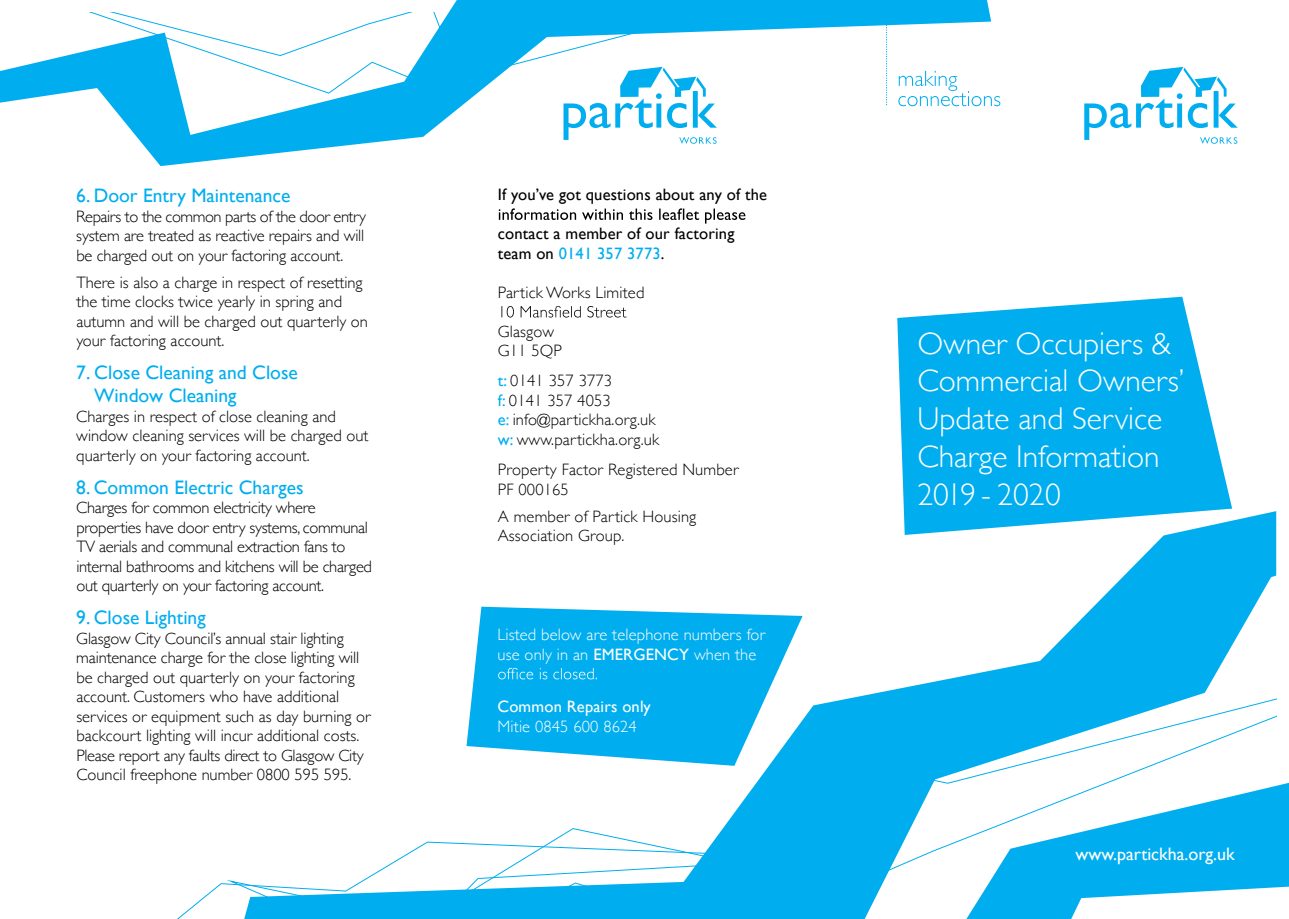
<style>
.page{position:relative;width:1289px;height:919px;background:#fff}
.page>*{position:absolute;margin:0;border:0;box-sizing:border-box;transform-origin:0 0}
.t1{font:300 31.5px/37.8px "Gill Sans";color:#fff}
.t2{font:19.5px/22.5px "Gill Sans";color:#00aeef}
.t3{font:18px "Gill Sans";color:#fff}
.t4{font:300 16.5px/19.5px "Gill Sans";color:#000}
.t5{font:300 16.5px/19.5px "Gill Sans";letter-spacing:-.02em;color:#000}
.t6{font:16.5px/19.5px "Gill Sans";letter-spacing:.01em;color:#000}
.t7{font:300 16.5px/19.5px "Gill Sans";letter-spacing:.01em;color:#fff}
.t8{font:16.5px "Gill Sans";letter-spacing:.01em;color:#fff}
.s1{color:#00aeef}
.s2{font-weight:400;color:#00aeef}
.s3{font-weight:400}
</style>
<div class="page">
<svg style="left:802px;top:511px;width:474px;height:176px"></svg>
<svg style="left:724px;top:687px;width:552px;height:95px"></svg>
<svg style="left:991px;top:96px;width:9px;height:10px"></svg>
<svg style="left:498px;top:208px;width:247px;height:15px"></svg>
<svg style="left:501px;top:306px;width:125px;height:11px"></svg>
<svg style="left:552px;top:782px;width:736px;height:136px"></svg>
<svg style="left:0;top:0;width:991px;height:166px"></svg>
<svg style="left:178px;top:841px;width:665px;height:77px"></svg>
<svg style="left:897px;top:297px;width:335px;height:238px;fill:#00aeef"></svg>
<svg style="left:466px;top:606px;width:336px;height:159px;fill:#00aeef"></svg>
<svg style="left:498px;top:667px;width:99px;height:12px"></svg>
<svg style="left:1084px;top:67px;width:153px;height:77px"></svg>
<svg style="left:563px;top:67px;width:154px;height:77px"></svg>
<p class="t2" style="left:76px;top:184px;width:216px">6. Door Entry Maintenance</p>
<p class="t4" style="left:76px;top:206px;width:291px;text-align:justify">Repairs to the common parts of the door entry system are treated as reactive repairs and will be charged out on your factoring account.</p>
<p class="t4" style="left:76px;top:272px;width:293px">There is also a charge in respect of resetting the time clocks twice yearly in spring and autumn and will be charged out quarterly on your factoring account.</p>
<p class="t2" style="left:94px;top:361px;width:205px;text-indent:-18px">7. Close Cleaning and Close<br>Window Cleaning</p>
<p class="t4" style="left:76px;top:405px;width:294px">Charges in respect of close cleaning and window cleaning services will be charged out quarterly on your factoring account.</p>
<p class="t2" style="left:76px;top:475px;width:229px">8. Common Electric Charges</p>
<p class="t5" style="left:76px;top:497px;width:297px">Charges for common electricity where properties have door entry systems, communal TV aerials and communal extraction fans to internal bathrooms and kitchens will be charged out quarterly on your factoring account.</p>
<p class="t2" style="left:76px;top:606px;width:131px">9. Close Lighting</p>
<p class="t4" style="left:76px;top:627px;width:296px">Glasgow City Council’s annual stair lighting maintenance charge for the close lighting will be charged out quarterly on your factoring account. Customers who have additional services or equipment such as day burning or backcourt lighting will incur additional costs.<br>Please report any faults direct to Glasgow City Council freephone number 0800 595 595.</p>
<p class="t6" style="left:498px;top:185px;width:271px">If you’ve got questions about any of the</p>
<p class="t6" style="left:498px;top:224px;width:238px">contact a member of our factoring team on <span class="s1">0141 357 3773</span>.</p>
<p class="t4" style="left:498px;top:282px;width:148px">Partick Works Limited</p>
<p class="t4" style="left:498px;top:321px;width:66px">Glasgow<br>G11 5QP</p>
<p class="t4" style="left:498px;top:370px;width:163px"><span class="s2">t:</span> 0141 357 3773<br><span class="s2">f:</span> 0141 357 4053<br><span class="s2">e:</span> info@partickha.org.uk <span class="s2">w:</span> www.partickha.org.uk</p>
<p class="t4" style="left:498px;top:459px;width:242px">Property Factor Registered Number<br>PF 000165</p>
<p class="t4" style="left:498px;top:505px;width:200px">A member of Partick Housing<br>Association Group.</p>
<p class="t7" style="left:497px;top:624px;width:269px">Listed below are telephone numbers for use only in an <span class="s3">EMERGENCY</span> when the</p>
<p class="t8" style="left:497px;top:697px;width:155px">Common Repairs only</p>
<p class="t7" style="left:497px;top:715px;width:141px">Mitie 0845 600 8624</p>
<h1 class="t1" style="left:917px;top:323px;width:268px">Owner Occupiers &amp;<br>Commercial Owners’<br>Update and Service<br>Charge Information<br>2019 - 2020</h1>
<p class="t3" style="left:1075px;top:843px;width:161px">www.partickha.org.uk</p>
</div>
